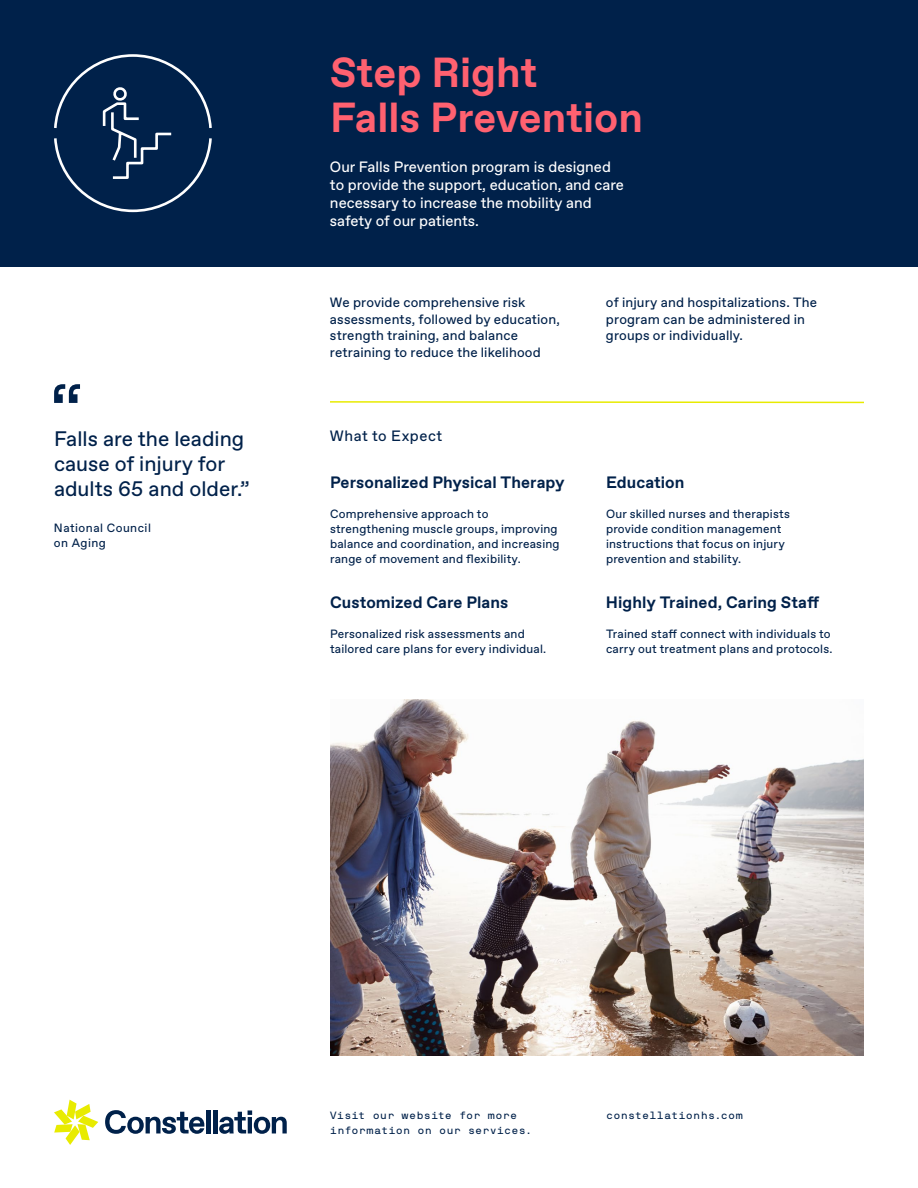
<style>
.page{position:relative;width:918px;height:1188px;background:#fff}
.page>*{position:absolute;margin:0;border:0;box-sizing:border-box;transform-origin:0 0}
.t1{font:72px "Favorit Std";color:#00214a}
.t2{font:700 42px/45px "Favorit Std";color:#ff6170}
.t3{font:21px/25.2px "Favorit Std";color:#00214a}
.t4{font:700 16.5px "Favorit Std";color:#00214a}
.t5{font:15px/18px "Favorit Std";color:#fff}
.t6{font:15px "Favorit Std";letter-spacing:.035em;color:#00214a}
.t7{font:13.5px/16.5px "Favorit Std";letter-spacing:.01em;color:#00214a}
.t8{font:12px/15px "Favorit Std";letter-spacing:.015em;color:#00214a}
.t9{font:12px/14.4px "Favorit Std";letter-spacing:.04em;color:#00214a}
.t10{font:10.5px "NB International Pro Mono";letter-spacing:.015em;color:#00214a}
</style>
<div class="page">
<div style="left:0;top:0;width:918px;height:267px;background:#00214a"></div>
<svg style="left:330px;top:401px;width:534px;height:3px"></svg>
<svg style="left:105px;top:1110px;width:99px;height:24px"></svg>
<hr style="left:206px;top:1110px;width:4px;height:23px;background:#00214a">
<hr style="left:213px;top:1110px;width:4px;height:23px;background:#00214a">
<svg style="left:219px;top:1110px;width:68px;height:24px"></svg>
<svg style="left:54px;top:1100px;width:44px;height:45px"></svg>
<img style="left:330px;top:699px;width:534px;height:356px">
<svg style="left:54px;top:54px;width:158px;height:159px"></svg>
<h1 class="t1" style="left:50px;top:361px;width:35px">“</h1>
<h3 class="t3" style="left:54px;top:426px;width:197px">Falls are the leading cause of injury for adults 65 and older.”</h3>
<p class="t9" style="left:54px;top:521px;width:98px">National Council on Aging</p>
<h2 class="t2" style="left:330px;top:49px;width:314px">Step Right<br>Falls Prevention</h2>
<p class="t5" style="left:330px;top:157px;width:295px">Our Falls Prevention program is designed to provide the support, education, and care necessary to increase the mobility and safety of our patients.</p>
<p class="t7" style="left:330px;top:294px;width:231px">We provide comprehensive risk assessments, followed by education, strength training, and balance retraining to reduce the likelihood</p>
<p class="t7" style="left:606px;top:294px;width:213px">of injury and hospitalizations. The program can be administered in groups or individually.</p>
<p class="t6" style="left:330px;top:426px;width:114px">What to Expect</p>
<h3 class="t4" style="left:330px;top:472px;width:236px">Personalized Physical Therapy</h3>
<h3 class="t4" style="left:606px;top:472px;width:80px">Education</h3>
<p class="t8" style="left:330px;top:507px;width:231px">Comprehensive approach to strengthening muscle groups, improving balance and coordination, and increasing range of movement and flexibility.</p>
<p class="t8" style="left:606px;top:507px;width:186px">Our skilled nurses and therapists provide condition management instructions that focus on injury prevention and stability.</p>
<h3 class="t4" style="left:330px;top:591px;width:180px">Customized Care Plans</h3>
<h3 class="t4" style="left:606px;top:591px;width:215px">Highly Trained, Caring Staff</h3>
<p class="t8" style="left:330px;top:626px;width:218px">Personalized risk assessments and tailored care plans for every individual.</p>
<p class="t8" style="left:606px;top:626px;width:228px">Trained staff connect with individuals to carry out treatment plans and protocols.</p>
<p class="t10" style="left:330px;top:1109px;width:189px">Visit our website for more</p>
<p class="t10" style="left:606px;top:1109px;width:139px">constellationhs.com</p>
<p class="t10" style="left:330px;top:1124px;width:204px">information on our services.</p>
</div>
